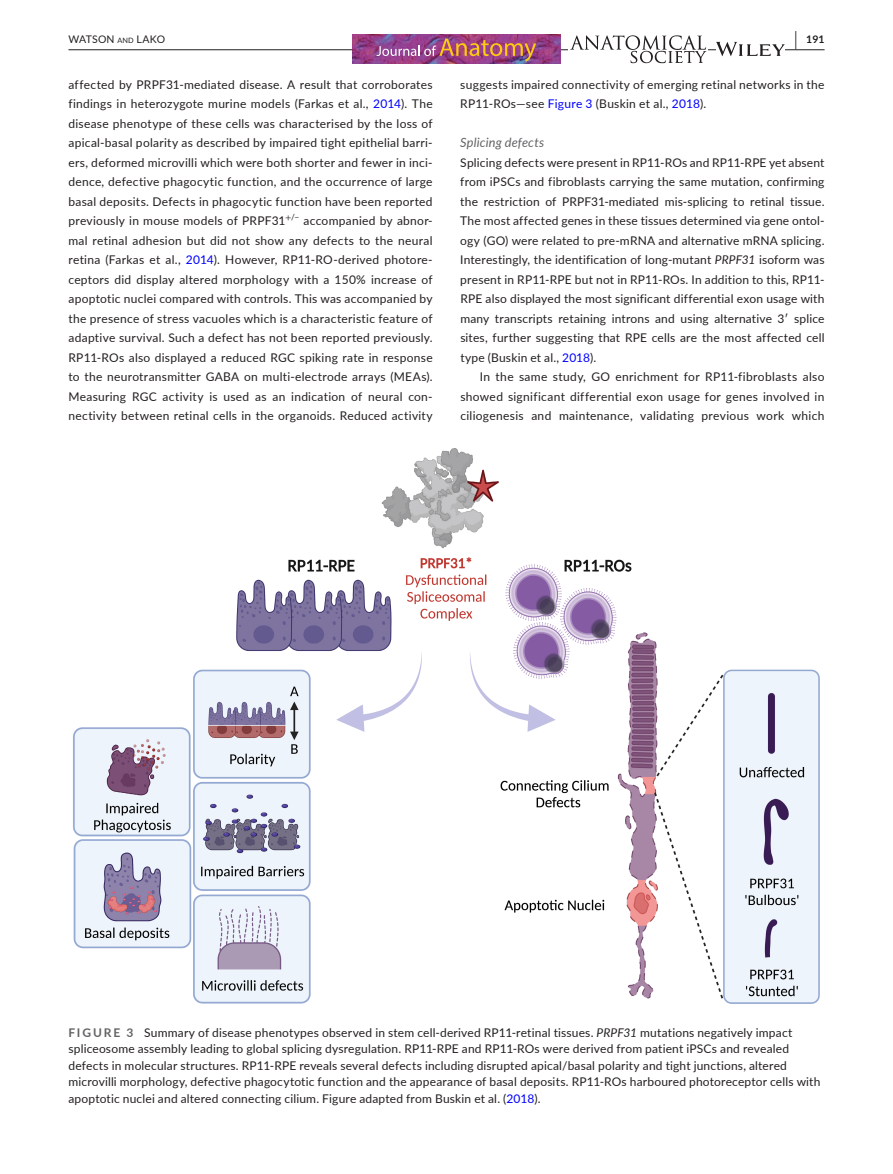
<style>
.page{position:relative;width:893px;height:1174px;background:#fff}
.page>*{position:absolute;margin:0;border:0;box-sizing:border-box;transform-origin:0 0}
.t1{font:italic 12.75px "Lato";letter-spacing:.01em;color:#636366}
.t2{font:12px/19.5px "Lato";letter-spacing:.015em;color:#231f20;text-align:justify}
.t3{font:10.5px "Lato";letter-spacing:.02em;color:#231f20}
.t4{font:700 10.5px "Lato";color:#231f20}
.t5{font:8.4px "Lato";color:#231f20}
.s1{font-size:7.35px}
.s2{font-size:19.5px}
.s3{color:#00f}
.s4{font-style:italic}
.s5{font-family:"STIX"}
.s6{font-weight:700;color:#636366}
</style>
<div class="page">
<hr style="left:68px;top:49px;width:756px;height:1px;background:#231f20">
<img style="left:352px;top:34px;width:209px;height:30px">
<img style="left:376px;top:39px;width:160px;height:22px">
<img style="left:568px;top:35px;width:140px;height:29px">
<svg style="left:716px;top:42px;width:69px;height:14px"></svg>
<img style="left:73px;top:448px;width:747px;height:556px">
<p class="t3" style="left:68px;top:31px;width:98px">WATSON <span class="s1">and</span> LAKO</p>
<p class="t4" style="left:795px;top:31px;width:31px"><span class="s2">|</span> 191</p>
<p class="t2" style="left:68px;top:74px;width:366px">affected by PRPF31-mediated disease. A result that corroborates findings in heterozygote murine models (Farkas et al., <span class="s3">2014</span>). The disease phenotype of these cells was characterised by the loss of apical-basal polarity as described by impaired tight epithelial barri&shy;ers, deformed microvilli which were both shorter and fewer in inci&shy;dence, defective phagocytic function, and the occurrence of large basal deposits. Defects in phagocytic function have been reported previously in mouse models of PRPF31</p>
<p class="t2" style="left:460px;top:74px;width:366px">suggests impaired connectivity of emerging retinal networks in the<br>RP11-ROs—see <span class="s3">Figure 3</span> (Buskin et al., <span class="s3">2018</span>).</p>
<p class="t1" style="left:460px;top:133px;width:85px">Splicing defects</p>
<p class="t2" style="left:460px;top:152px;width:366px">Splicing defects were present in RP11-ROs and RP11-RPE yet absent from iPSCs and fibroblasts carrying the same mutation, confirming the restriction of PRPF31-mediated mis-splicing to retinal tissue.<br>The most affected genes in these tissues determined via gene ontol&shy;ogy (GO) were related to pre-mRNA and alternative mRNA splicing.<br>Interestingly, the identification of long-mutant <span class="s4">PRPF31</span> isoform was present in RP11-RPE but not in RP11-ROs. In addition to this, RP11- RPE also displayed the most significant differential exon usage with many transcripts retaining introns and using alternative 3′ splice sites, further suggesting that RPE cells are the most affected cell type (Buskin et al., <span class="s3">2018</span>).</p>
<p class="t2" style="left:460px;top:366px;width:366px;text-indent:20px">In the same study, GO enrichment for RP11-fibroblasts also showed significant differential exon usage for genes involved in ciliogenesis and maintenance, validating previous work which</p>
<p class="t5" style="left:285px;top:211px;width:15px"><span class="s5">+</span>/−</p>
<p class="t2" style="left:68px;top:210px;width:366px;text-indent:235px">accompanied by abnor&shy;mal retinal adhesion but did not show any defects to the neural retina (Farkas et al., <span class="s3">2014</span>). However, RP11-RO-derived photore&shy;ceptors did display altered morphology with a 150% increase of apoptotic nuclei compared with controls. This was accompanied by the presence of stress vacuoles which is a characteristic feature of adaptive survival. Such a defect has not been reported previously.<br>RP11-ROs also displayed a reduced RGC spiking rate in response to the neurotransmitter GABA on multi-electrode arrays (MEAs).<br>Measuring RGC activity is used as an indication of neural con&shy;nectivity between retinal cells in the organoids. Reduced activity</p>
<p class="t2" style="left:68px;top:1023px;width:753px;line-height:16.5px;text-align:left"><span class="s6">FIGURE 3</span> Summary of disease phenotypes observed in stem cell-derived RP11-retinal tissues. <span class="s4">PRPF31</span> mutations negatively impact spliceosome assembly leading to global splicing dysregulation. RP11-RPE and RP11-ROs were derived from patient iPSCs and revealed defects in molecular structures. RP11-RPE reveals several defects including disrupted apical/basal polarity and tight junctions, altered microvilli morphology, defective phagocytotic function and the appearance of basal deposits. RP11-ROs harboured photoreceptor cells with apoptotic nuclei and altered connecting cilium. Figure adapted from Buskin et al. (<span class="s3">2018</span>).</p>
</div>
